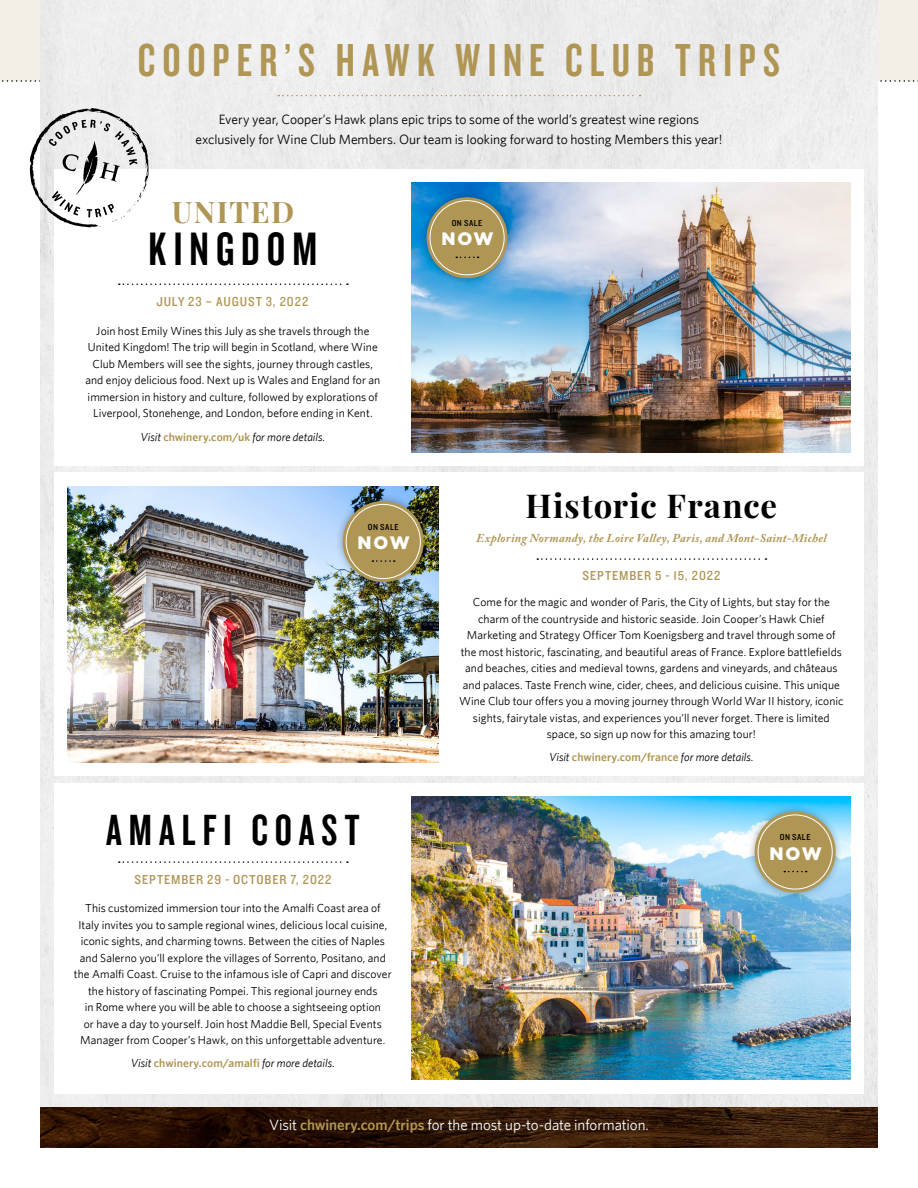
<style>
.page{position:relative;width:918px;height:1188px;background:#fff}
.page>*{position:absolute;margin:0;border:0;box-sizing:border-box;transform-origin:0 0}
.Copy{font:48.6px "Knockout HTF48 Featherweight";letter-spacing:.145em;color:#000}
.Copy-2{font:48px "Knockout HTF48 Featherweight";letter-spacing:.145em;color:#b09654}
.Copy-3{font:45.3px "Knockout HTF48 Featherweight";letter-spacing:.155em;color:#000}
.Copy-4{font:700 33px "Playfair Display";letter-spacing:.035em;color:#000}
.Copy-5{font:700 29.7px "Playfair Display";letter-spacing:.05em;color:#b09654}
.Copy-6{font:900 18px "Gotham";letter-spacing:.09em;color:#fff}
._7_75pt_body_text{font:15px "Whitney";letter-spacing:-.01em;color:#fff}
._7_75pt_body_text-2{font:13.5px/19.5px "Whitney";letter-spacing:-.005em;color:#000;text-align:center}
.Copy-7{font:13.5px "Knockout HTF30 Junior Welterwt";letter-spacing:.065em;color:#b09654}
.Copy-8{font:italic 700 12px "Adobe Caslon Pro";letter-spacing:.025em;color:#b09654}
._7_75pt_body_text-3{font:11.7px/16.5px "Whitney";letter-spacing:.005em;color:#000;text-align:center}
._7_75pt_body_text-4{font:italic 11.7px "Whitney";color:#000}
.Copy-9{font:9px "Knockout HTF30 Junior Welterwt";letter-spacing:.06em;color:#000}
.s1{font-weight:600;font-style:normal;color:#b09654}
.s2{font-weight:600;color:#b09654}
</style>
<div class="page">
<div style="left:0;top:0;width:918px;height:81px;background:#f3eee6"></div>
<svg style="left:2px;top:80px;width:916px;height:2px"></svg>
<div style="left:40px;top:0;width:838px;height:1107px;background:#ececec"></div>
<img style="left:40px;top:1107px;width:838px;height:41px">
<div style="left:54px;top:169px;width:810px;height:297px;background:#fff"></div>
<div style="left:54px;top:783px;width:810px;height:311px;background:#fff"></div>
<div style="left:54px;top:472px;width:810px;height:304px;background:#fff"></div>
<svg style="left:278px;top:95px;width:363px;height:1px"></svg>
<svg style="left:119px;top:284px;width:229px;height:1px"></svg>
<svg style="left:119px;top:861px;width:229px;height:2px"></svg>
<img style="left:412px;top:182px;width:438px;height:270px">
<img style="left:412px;top:796px;width:438px;height:284px">
<img style="left:68px;top:486px;width:371px;height:277px">
<div style="left:335px;top:493px;width:96px;height:96px;background:#000;opacity:.3"></div>
<div style="left:343px;top:501px;width:81px;height:81px;background:#b09654;border-radius:50%"></div>
<div style="left:346px;top:504px;width:75px;height:75px;border:1px solid #fff;border-radius:50%"></div>
<svg style="left:372px;top:560px;width:23px;height:2px"></svg>
<svg style="left:30px;top:108px;width:119px;height:120px"></svg>
<svg style="left:537px;top:558px;width:229px;height:2px"></svg>
<div style="left:419px;top:190px;width:96px;height:96px;background:#000;opacity:.3"></div>
<div style="left:427px;top:197px;width:81px;height:81px;background:#b09654;border-radius:50%"></div>
<div style="left:430px;top:200px;width:75px;height:75px;border:1px solid #fff;border-radius:50%"></div>
<svg style="left:456px;top:257px;width:23px;height:1px"></svg>
<div style="left:747px;top:804px;width:96px;height:96px;background:#000;opacity:.3"></div>
<div style="left:755px;top:812px;width:81px;height:81px;background:#b09654;border-radius:50%"></div>
<div style="left:758px;top:815px;width:75px;height:74px;border:1px solid #fff;border-radius:50%"></div>
<svg style="left:784px;top:871px;width:23px;height:1px"></svg>
<p class="Copy-2" style="left:138px;top:36px;width:644px">COOPER’S HAWK WINE CLUB TRIPS</p>
<p class="_7_75pt_body_text-2" style="left:196px;top:110px;width:528px">Every year, Cooper’s Hawk plans epic trips to some of the world’s greatest wine regions exclusively for Wine Club Members. Our team is looking forward to hosting Members this year!</p>
<p class="Copy-5" style="left:172px;top:193px;width:124px">UNITED</p>
<p class="Copy" style="left:149px;top:225px;width:170px">KINGDOM</p>
<p class="Copy-7" style="left:156px;top:294px;width:153px">JULY 23 – AUGUST 3, 2022</p>
<p class="_7_75pt_body_text-3" style="left:85px;top:322px;width:296px">Join host Emily Wines this July as she travels through the United Kingdom! The trip will begin in Scotland, where Wine Club Members will see the sights, journey through castles, and enjoy delicious food. Next up is Wales and England for an immersion in history and culture, followed by explorations of Liverpool, Stonehenge, and London, before ending in Kent.</p>
<p class="_7_75pt_body_text-4" style="left:140px;top:430px;width:186px">Visit <span class="s1">chwinery.com/uk</span> for more details.</p>
<p class="Copy-9" style="left:368px;top:522px;width:32px">ON SALE</p>
<p class="Copy-6" style="left:358px;top:530px;width:54px">NOW</p>
<p class="Copy-3" style="left:106px;top:807px;width:255px">AMALFI COAST</p>
<p class="Copy-7" style="left:135px;top:872px;width:198px">SEPTEMBER 29 - OCTOBER 7, 2022</p>
<p class="_7_75pt_body_text-3" style="left:74px;top:899px;width:319px">This customized immersion tour into the Amalfi Coast area of Italy invites you to sample regional wines, delicious local cuisine, iconic sights, and charming towns. Between the cities of Naples and Salerno you’ll explore the villages of Sorrento, Positano, and the Amalfi Coast. Cruise to the infamous isle of Capri and discover the history of fascinating Pompei. This regional journey ends<br>in Rome where you will be able to choose a sightseeing option<br>or have a day to yourself. Join host Maddie Bell, Special Events Manager from Cooper’s Hawk, on this unforgettable adventure.</p>
<p class="_7_75pt_body_text-4" style="left:131px;top:1056px;width:205px">Visit <span class="s1">chwinery.com/amalfi</span> for more details.</p>
<p class="Copy-9" style="left:452px;top:218px;width:32px">ON SALE</p>
<p class="Copy-6" style="left:441px;top:227px;width:54px">NOW</p>
<p class="Copy-4" style="left:525px;top:485px;width:253px">Historic France</p>
<p class="Copy-8" style="left:476px;top:530px;width:352px">Exploring Normandy, the Loire Valley, Paris, and Mont-Saint-Michel</p>
<p class="Copy-7" style="left:583px;top:569px;width:139px">SEPTEMBER 5 - 15, 2022</p>
<p class="_7_75pt_body_text-3" style="left:459px;top:594px;width:386px">Come for the magic and wonder of Paris, the City of Lights, but stay for the charm of the countryside and historic seaside. Join Cooper’s Hawk Chief Marketing and Strategy Officer Tom Koenigsberg and travel through some of the most historic, fascinating, and beautiful areas of France. Explore battlefields and beaches, cities and medieval towns, gardens and vineyards, and châteaus and palaces. Taste French wine, cider, chees, and delicious cuisine. This unique Wine Club tour offers you a moving journey through World War II history, iconic sights, fairytale vistas, and experiences you’ll never forget. There is limited space, so sign up now for this amazing tour!</p>
<p class="_7_75pt_body_text-4" style="left:549px;top:750px;width:206px">Visit <span class="s1">chwinery.com/france</span> for more details.</p>
<p class="Copy-9" style="left:780px;top:833px;width:32px">ON SALE</p>
<p class="Copy-6" style="left:769px;top:841px;width:54px">NOW</p>
<p class="_7_75pt_body_text" style="left:269px;top:1116px;width:381px">Visit <span class="s2">chwinery.com/trips</span> for the most up-to-date information.</p>
</div>
